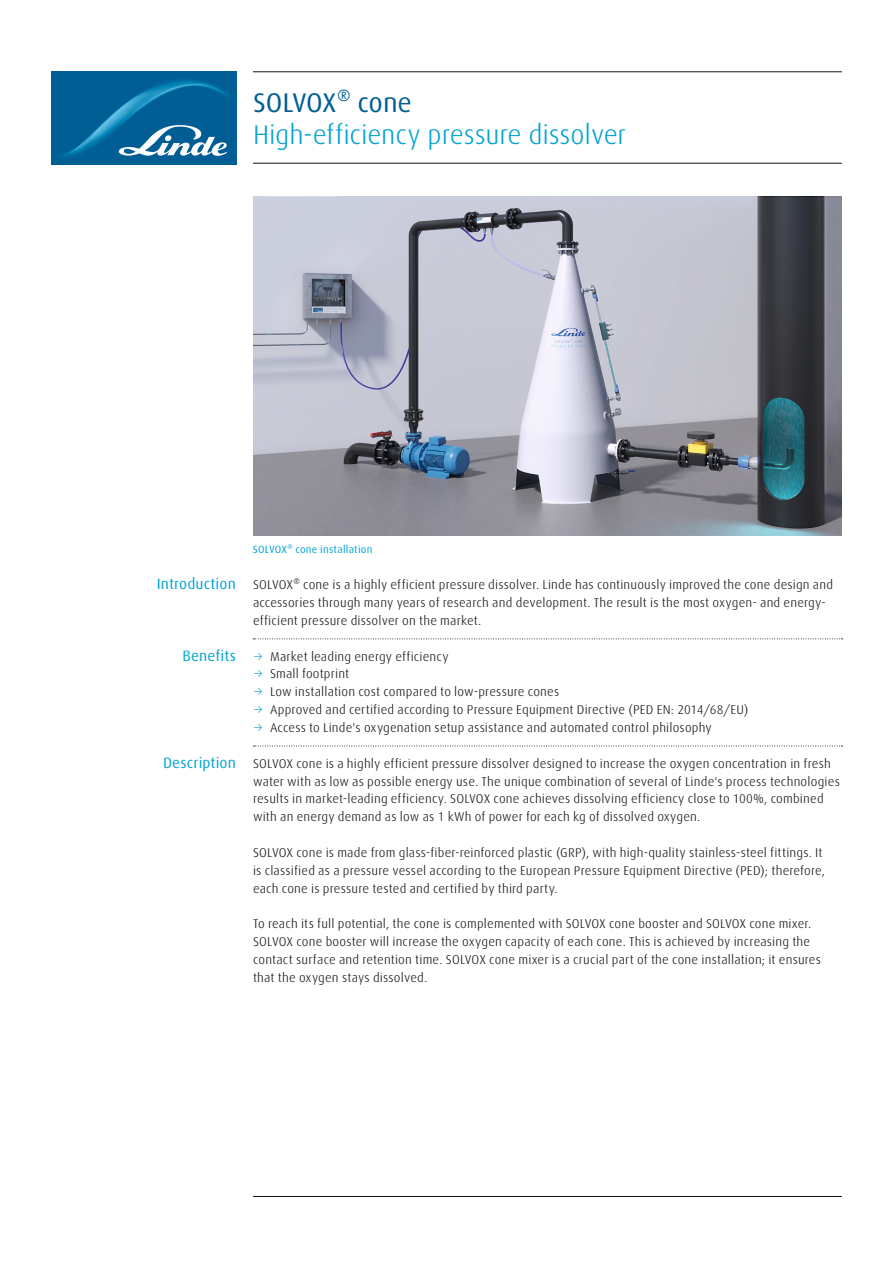
<style>
.page{position:relative;width:893px;height:1263px;background:#fff}
.page>*{position:absolute;margin:0;border:0;box-sizing:border-box;transform-origin:0 0}
.t1{font:300 27px "Linde Dax Global";letter-spacing:-.01em;color:#00a3d3}
.t2{font:27px "Linde Dax Global";letter-spacing:-.015em;color:#005e95}
.t3{font:15px "Linde Dax Global";letter-spacing:.005em;color:#00a3d3}
.t4{font:300 12.75px/17.9px "Linde Dax Global";letter-spacing:.01em;color:#131413}
.t5{font:10.5px "Linde Dax Global";letter-spacing:.02em;color:#00a3d3}
.s1{color:#00a3d3}
</style>
<div class="page">
<img style="left:253px;top:196px;width:589px;height:340px">
<hr style="left:253px;top:1196px;width:589px;height:1px;background:#131413">
<img style="left:51px;top:72px;width:185px;height:92px">
<svg style="left:119px;top:125px;width:108px;height:31px"></svg>
<svg style="left:253px;top:638px;width:590px;height:1px"></svg>
<svg style="left:253px;top:746px;width:590px;height:1px"></svg>
<hr style="left:253px;top:71px;width:589px;height:1px;background:#131413">
<hr style="left:253px;top:163px;width:589px;height:1px;background:#131413">
<h1 class="t2" style="left:253px;top:87px;width:161px">SOLVOX® cone</h1>
<h1 class="t1" style="left:253px;top:119px;width:375px">High-efficiency pressure dissolver</h1>
<p class="t3" style="left:157px;top:575px;width:81px">Introduction</p>
<p class="t3" style="left:182px;top:647px;width:55px">Benefits</p>
<p class="t3" style="left:163px;top:754px;width:74px">Description</p>
<p class="t5" style="left:253px;top:544px;width:121px">SOLVOX® cone installation</p>
<p class="t4" style="left:253px;top:576px;width:582px">SOLVOX® cone is a highly efficient pressure dissolver. Linde has continuously improved the cone design and accessories through many years of research and development. The result is the most oxygen- and energy&shy;efficient pressure dissolver on the market.</p>
<p class="t4" style="left:253px;top:647px;width:197px"><span class="s1">→</span> Market leading energy efficiency</p>
<p class="t4" style="left:253px;top:665px;width:98px"><span class="s1">→</span> Small footprint</p>
<p class="t4" style="left:253px;top:683px;width:308px"><span class="s1">→</span> Low installation cost compared to low-pressure cones</p>
<p class="t4" style="left:253px;top:701px;width:497px"><span class="s1">→</span> Approved and certified according to Pressure Equipment Directive (PED EN: 2014/68/EU)</p>
<p class="t4" style="left:253px;top:719px;width:460px"><span class="s1">→</span> Access to Linde's oxygenation setup assistance and automated control philosophy</p>
<p class="t4" style="left:253px;top:754px;width:588px">SOLVOX cone is a highly efficient pressure dissolver designed to increase the oxygen concentration in fresh water with as low as possible energy use. The unique combination of several of Linde's process technologies results in market-leading efficiency. SOLVOX cone achieves dissolving efficiency close to 100%, combined with an energy demand as low as 1 kWh of power for each kg of dissolved oxygen.</p>
<p class="t4" style="left:253px;top:843px;width:574px">SOLVOX cone is made from glass-fiber-reinforced plastic (GRP), with high-quality stainless-steel fittings. It is classified as a pressure vessel according to the European Pressure Equipment Directive (PED); therefore, each cone is pressure tested and certified by third party.</p>
<p class="t4" style="left:253px;top:915px;width:570px">To reach its full potential, the cone is complemented with SOLVOX cone booster and SOLVOX cone mixer.<br>SOLVOX cone booster will increase the oxygen capacity of each cone. This is achieved by increasing the contact surface and retention time. SOLVOX cone mixer is a crucial part of the cone installation; it ensures that the oxygen stays dissolved.</p>
</div>
